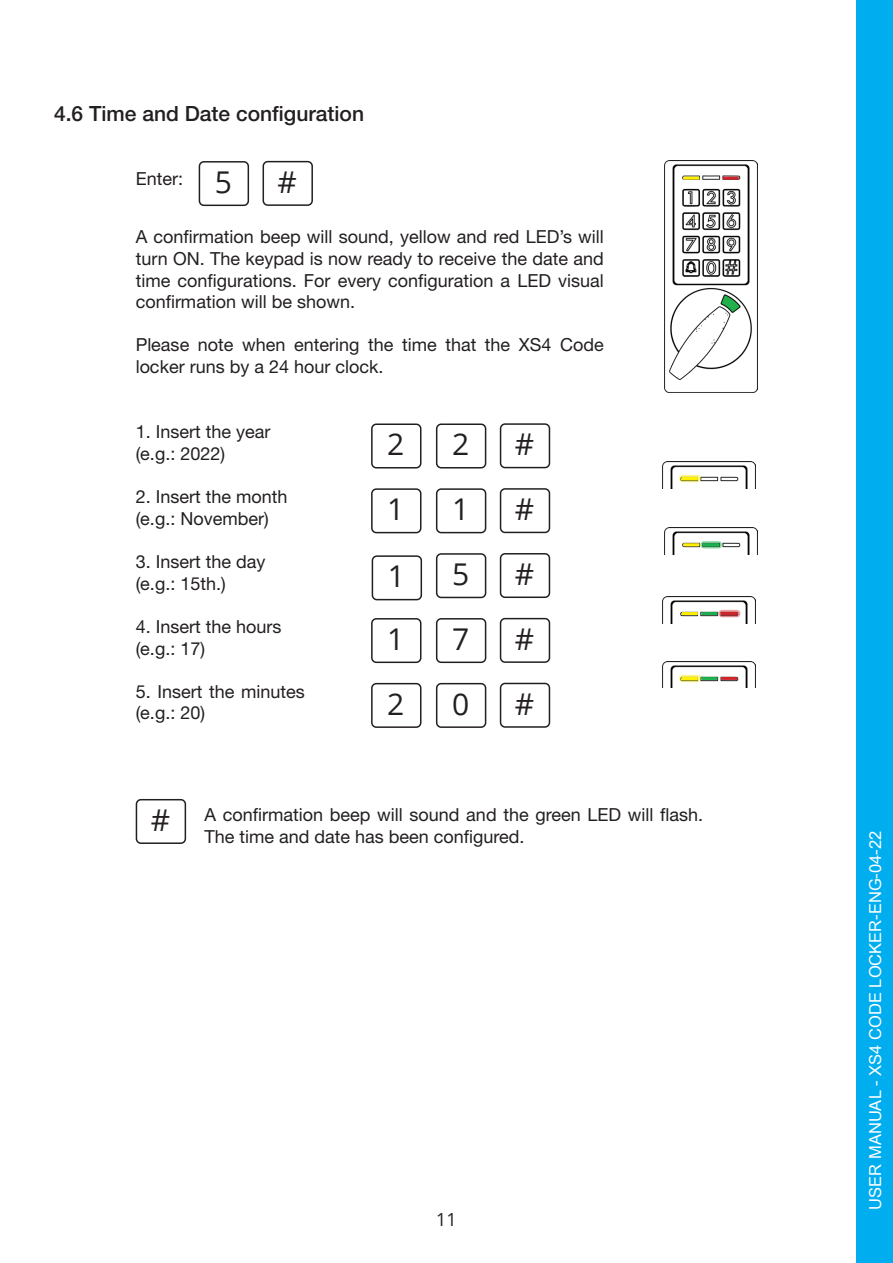
<style>
.page{position:relative;width:893px;height:1263px;background:#fff}
.page>*{position:absolute;margin:0;border:0;box-sizing:border-box;transform-origin:0 0}
.t1{font:30px "Open Sans";color:#231f20}
.t2{font:500 21px "Helvetica Neue LT Std";color:#231f20}
.t3{font:18px/21.6px "Helvetica Neue LT Std";color:#231f20}
.t4{font:18px "Open Sans";color:#231f20}
.t5{font:16.5px "Arial Unicode MS";color:#fff}
.s1{font-family:"Open Sans";font-size:30px}
</style>
<div class="page">
<hr style="left:0;top:0;width:1px;height:1263px;background:#00aeef">
<div style="left:856px;top:0;width:37px;height:1263px;background:#00aeef"></div>
<div style="left:136px;top:799px;width:50px;height:45px;border:2px solid #231f20;border-radius:4px"></div>
<div style="left:500px;top:683px;width:50px;height:45px;border:2px solid #231f20;border-radius:4px"></div>
<div style="left:436px;top:683px;width:50px;height:45px;border:2px solid #231f20;border-radius:4px"></div>
<div style="left:371px;top:683px;width:50px;height:45px;border:2px solid #231f20;border-radius:4px"></div>
<img style="left:663px;top:661px;width:93px;height:27px">
<hr style="left:682px;top:677px;width:16px;height:3px;background:#fff101">
<svg style="left:683px;top:675px;width:14px;height:7px"></svg>
<hr style="left:701px;top:677px;width:16px;height:3px;background:#1ab04b">
<hr style="left:721px;top:677px;width:16px;height:3px;background:#d1232a">
<div style="left:500px;top:618px;width:50px;height:45px;border:2px solid #231f20;border-radius:4px"></div>
<div style="left:436px;top:618px;width:50px;height:45px;border:2px solid #231f20;border-radius:4px"></div>
<div style="left:371px;top:618px;width:50px;height:45px;border:2px solid #231f20;border-radius:4px"></div>
<img style="left:663px;top:596px;width:93px;height:27px">
<hr style="left:682px;top:612px;width:16px;height:3px;background:#fff101">
<hr style="left:701px;top:612px;width:16px;height:3px;background:#1ab04b">
<hr style="left:721px;top:612px;width:16px;height:3px;background:#d1232a">
<svg style="left:722px;top:610px;width:15px;height:7px"></svg>
<div style="left:500px;top:553px;width:50px;height:45px;border:2px solid #231f20;border-radius:4px"></div>
<div style="left:436px;top:553px;width:50px;height:45px;border:2px solid #231f20;border-radius:4px"></div>
<div style="left:372px;top:555px;width:50px;height:45px;border:2px solid #231f20;border-radius:4px"></div>
<img style="left:664px;top:527px;width:93px;height:27px">
<hr style="left:683px;top:543px;width:16px;height:3px;background:#fff101">
<hr style="left:703px;top:543px;width:16px;height:3px;background:#1ab04b">
<svg style="left:704px;top:541px;width:14px;height:7px"></svg>
<div style="left:500px;top:488px;width:50px;height:45px;border:2px solid #231f20;border-radius:4px"></div>
<div style="left:436px;top:488px;width:50px;height:45px;border:2px solid #231f20;border-radius:4px"></div>
<div style="left:371px;top:488px;width:50px;height:45px;border:2px solid #231f20;border-radius:4px"></div>
<img style="left:663px;top:461px;width:93px;height:27px">
<hr style="left:682px;top:477px;width:16px;height:3px;background:#fff101">
<svg style="left:683px;top:475px;width:14px;height:7px"></svg>
<div style="left:500px;top:423px;width:50px;height:45px;border:2px solid #231f20;border-radius:4px"></div>
<div style="left:436px;top:423px;width:50px;height:45px;border:2px solid #231f20;border-radius:4px"></div>
<div style="left:371px;top:423px;width:50px;height:45px;border:2px solid #231f20;border-radius:4px"></div>
<div style="left:263px;top:161px;width:50px;height:45px;border:2px solid #231f20;border-radius:4px"></div>
<div style="left:199px;top:161px;width:50px;height:45px;border:2px solid #231f20;border-radius:4px"></div>
<img style="left:664px;top:161px;width:93px;height:231px">
<hr style="left:683px;top:177px;width:16px;height:3px;background:#fff101">
<hr style="left:723px;top:177px;width:16px;height:3px;background:#d1232a">
<p class="t2" style="left:54px;top:101px;width:312px">4.6 Time and Date configuration</p>
<p class="t3" style="left:136px;top:168px;width:98px">Enter: <span class="s1">5</span></p>
<h1 class="t1" style="left:278px;top:161px;width:21px">#</h1>
<p class="t3" style="left:136px;top:226px;width:470px;text-align:justify">A confirmation beep will sound, yellow and red LED’s will turn ON. The keypad is now ready to receive the date and time configurations. For every configuration a LED visual confirmation will be shown.</p>
<p class="t3" style="left:136px;top:334px;width:470px">Please note when entering the time that the XS4 Code locker runs by a 24 hour clock.</p>
<p class="t3" style="left:136px;top:421px;width:136px">1. Insert the year (e.g.: 2022)</p>
<h1 class="t1" style="left:387px;top:424px;width:19px">2</h1>
<h1 class="t1" style="left:452px;top:424px;width:19px">2</h1>
<h1 class="t1" style="left:515px;top:424px;width:21px">#</h1>
<p class="t3" style="left:136px;top:486px;width:153px">2. Insert the month (e.g.: November)</p>
<h1 class="t1" style="left:387px;top:489px;width:19px">1</h1>
<h1 class="t1" style="left:452px;top:489px;width:19px">1</h1>
<h1 class="t1" style="left:515px;top:489px;width:21px">#</h1>
<p class="t3" style="left:136px;top:551px;width:131px">3. Insert the day (e.g.: 15th.)</p>
<h1 class="t1" style="left:388px;top:556px;width:19px">1</h1>
<h1 class="t1" style="left:452px;top:554px;width:19px">5</h1>
<h1 class="t1" style="left:515px;top:553px;width:21px">#</h1>
<p class="t3" style="left:136px;top:615px;width:147px">4. Insert the hours (e.g.: 17)</p>
<h1 class="t1" style="left:387px;top:618px;width:19px">1</h1>
<h1 class="t1" style="left:452px;top:618px;width:19px">7</h1>
<h1 class="t1" style="left:515px;top:618px;width:21px">#</h1>
<p class="t3" style="left:136px;top:680px;width:171px">5. Insert the minutes (e.g.: 20)</p>
<h1 class="t1" style="left:387px;top:683px;width:19px">2</h1>
<h1 class="t1" style="left:452px;top:683px;width:19px">0</h1>
<h1 class="t1" style="left:515px;top:683px;width:21px">#</h1>
<h1 class="t1" style="left:151px;top:799px;width:21px">#</h1>
<p class="t3" style="left:204px;top:804px;width:500px">A confirmation beep will sound and the green LED will flash.<br>The time and date has been configured.</p>
<p class="t4" style="left:436px;top:1207px;width:22px">11</p>
<p class="t5" style="left:863px;top:1209px;width:380px;rotate:-90deg">USER MANUAL - XS4 CODE LOCKER-ENG-04-22</p>
</div>
